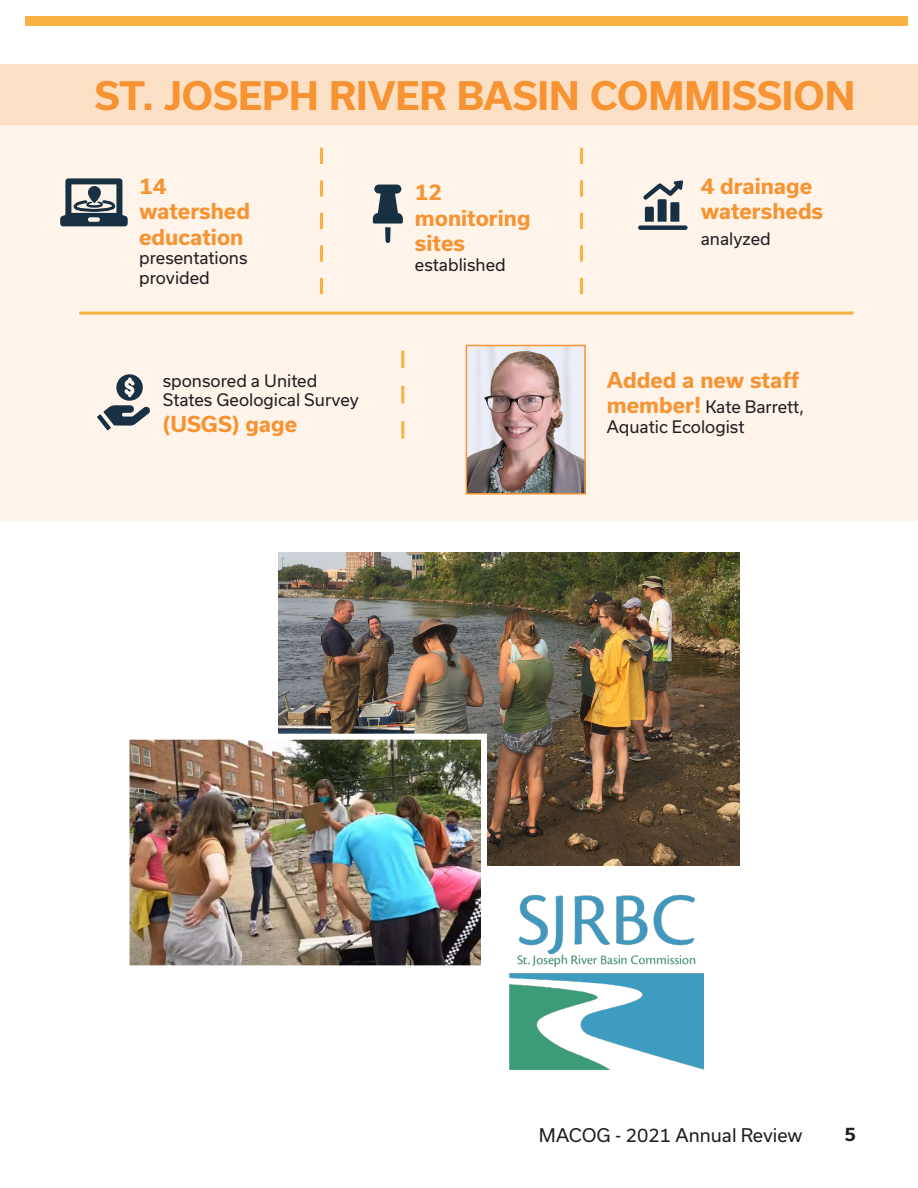
<style>
.page{position:relative;width:918px;height:1188px;background:#fff}
.page>*{position:absolute;margin:0;border:0;box-sizing:border-box;transform-origin:0 0}
.t1{font:700 37.5px "Usual";color:#f79332}
.t2{font:700 21px/25.2px "Usual";color:#f79332}
.t3{font:18px "Usual";color:#231f20}
.t4{font:700 18px "Usual";color:#231f20}
.t5{font:16.5px/19.8px "Usual";color:#231f20}
.s1{font-weight:700;font-size:21px;color:#f79332}
</style>
<div class="page">
<div style="left:0;top:124px;width:918px;height:397px;background:#fef4ea"></div>
<div style="left:25px;top:17px;width:883px;height:9px;background:#fbb042"></div>
<div style="left:0;top:64px;width:918px;height:61px;background:#fce0c5"></div>
<svg style="left:60px;top:178px;width:68px;height:48px"></svg>
<svg style="left:373px;top:185px;width:30px;height:58px"></svg>
<svg style="left:638px;top:180px;width:50px;height:50px"></svg>
<svg style="left:97px;top:374px;width:53px;height:56px"></svg>
<hr style="left:79px;top:312px;width:774px;height:3px;background:#fbb042">
<svg style="left:580px;top:148px;width:3px;height:146px"></svg>
<svg style="left:401px;top:351px;width:3px;height:88px"></svg>
<svg style="left:320px;top:148px;width:3px;height:146px"></svg>
<img style="left:278px;top:553px;width:462px;height:312px">
<img style="left:131px;top:741px;width:349px;height:223px">
<div style="left:124px;top:734px;width:363px;height:237px;border:6px solid #fff"></div>
<img style="left:510px;top:894px;width:193px;height:176px">
<img style="left:469px;top:348px;width:114px;height:144px">
<div style="left:466px;top:345px;width:120px;height:150px;border:2px solid #f79332"></div>
<p class="t1" style="left:95px;top:75px;width:762px">ST. JOSEPH RIVER BASIN COMMISSION</p>
<p class="t2" style="left:139px;top:174px;width:112px">14 watershed education</p>
<p class="t5" style="left:139px;top:248px;width:110px">presentations provided</p>
<p class="t5" style="left:163px;top:371px;width:198px">sponsored a United<br>States Geological Survey</p>
<p class="t2" style="left:163px;top:411px;width:136px">(USGS) gage</p>
<p class="t2" style="left:415px;top:180px;width:117px">12 monitoring sites</p>
<p class="t5" style="left:415px;top:254px;width:92px">established</p>
<p class="t2" style="left:701px;top:174px;width:124px">4 drainage watersheds</p>
<p class="t5" style="left:701px;top:228px;width:71px">analyzed</p>
<p class="t2" style="left:607px;top:367px;width:194px">Added a new staff</p>
<p class="t5" style="left:607px;top:397px;width:199px"><span class="s1">member!</span> Kate Barrett,<br>Aquatic Ecologist</p>
<p class="t3" style="left:539px;top:1125px;width:265px">MACOG - 2021 Annual Review</p>
<p class="t4" style="left:844px;top:1124px;width:13px">5</p>
</div>
